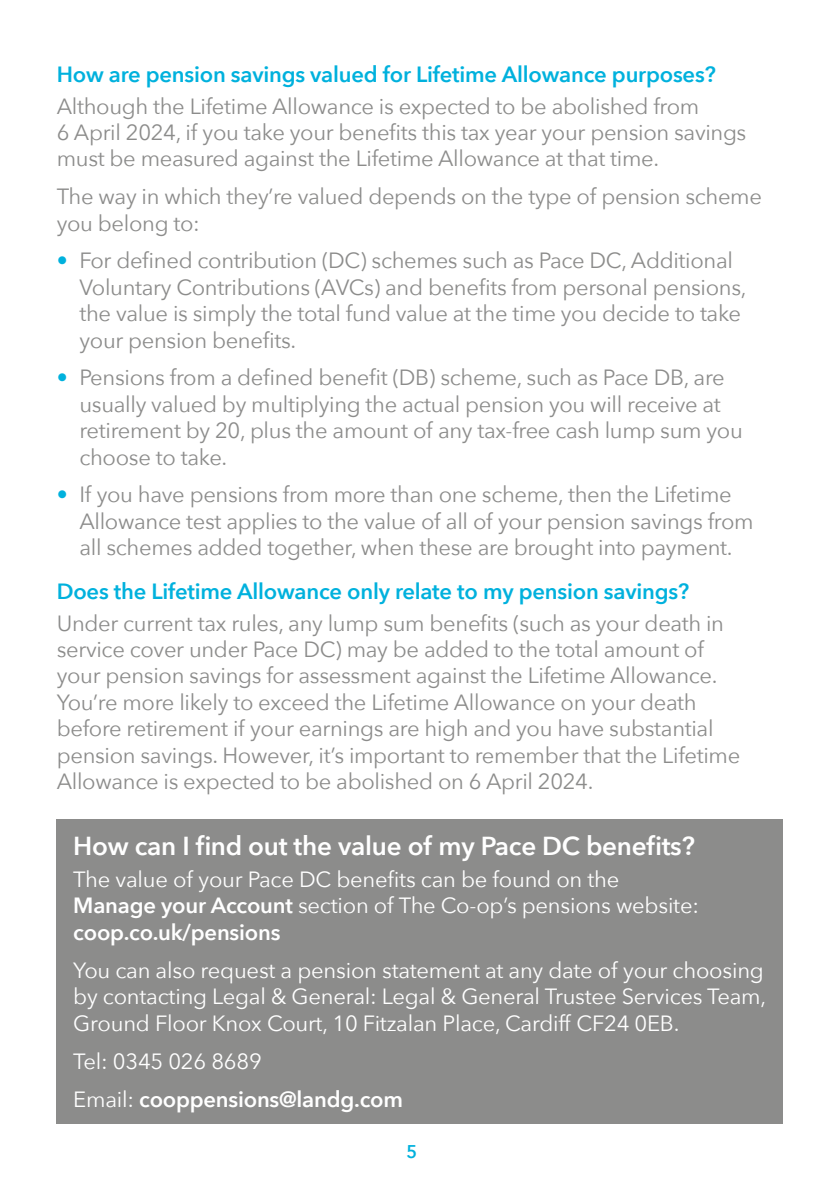
<style>
.page{position:relative;width:840px;height:1191px;background:#fff}
.page>*{position:absolute;margin:0;border:0;box-sizing:border-box;transform-origin:0 0}
.t1{font:600 26px "Avenir Next";letter-spacing:-.01em;color:#fff}
.t2{font:22px/26.4px "Avenir Next";letter-spacing:-.015em;color:#8c8c8b}
.t3{font:22px/26.4px "Avenir Next";letter-spacing:-.01em;color:#fff}
.t4{font:600 22px "Avenir Next";letter-spacing:-.01em;color:#00b1dd}
.t5{font:600 22px/38px "Avenir Next";letter-spacing:-.01em;color:#fff}
.t6{font:600 18.4px "Avenir Next";color:#00b1dd;scale:.96 1}
.s1{color:#00b1dd}
.s2{font-weight:600}
.s3{font-weight:400}
</style>
<div class="page">
<div style="left:56px;top:819px;width:726px;height:304px;background:#8c8c8b"></div>
<p class="t4" style="left:57px;top:55px;width:660px">How are pension savings valued for Lifetime Allowance purposes?</p>
<p class="t2" style="left:57px;top:92px;width:690px">Although the Lifetime Allowance is expected to be abolished from<br>6 April 2024, if you take your benefits this tax year your pension savings must be measured against the Lifetime Allowance at that time.</p>
<p class="t2" style="left:57px;top:182px;width:706px">The way in which they’re valued depends on the type of pension scheme you belong to:</p>
<p class="t2" style="left:79px;top:246px;width:668px;text-indent:-23px"><span class="s1">•</span> For defined contribution (DC) schemes such as Pace DC, Additional Voluntary Contributions (AVCs) and benefits from personal pensions, the value is simply the total fund value at the time you decide to take your pension benefits.</p>
<p class="t2" style="left:79px;top:363px;width:664px;text-indent:-23px"><span class="s1">•</span> Pensions from a defined benefit (DB) scheme, such as Pace DB, are usually valued by multiplying the actual pension you will receive at retirement by 20, plus the amount of any tax-free cash lump sum you choose to take.</p>
<p class="t2" style="left:79px;top:480px;width:675px;text-indent:-23px"><span class="s1">•</span> If you have pensions from more than one scheme, then the Lifetime<br>Allowance test applies to the value of all of your pension savings from all schemes added together, when these are brought into payment.</p>
<p class="t4" style="left:57px;top:572px;width:633px">Does the Lifetime Allowance only relate to my pension savings?</p>
<p class="t2" style="left:57px;top:609px;width:684px">Under current tax rules, any lump sum benefits (such as your death in service cover under Pace DC) may be added to the total amount of your pension savings for assessment against the Lifetime Allowance.<br>You’re more likely to exceed the Lifetime Allowance on your death before retirement if your earnings are high and you have substantial pension savings. However, it’s important to remember that the Lifetime Allowance is expected to be abolished on 6 April 2024.</p>
<p class="t1" style="left:73px;top:823px;width:623px">How can I find out the value of my Pace DC benefits?</p>
<p class="t3" style="left:73px;top:865px;width:627px">The value of your Pace DC benefits can be found on the<br><span class="s2">Manage your Account</span> section of The Co-op’s pensions website: <span class="s2">coop.co.uk/pensions</span></p>
<p class="t3" style="left:73px;top:956px;width:694px;text-align:justify">You can also request a pension statement at any date of your choosing by contacting Legal &amp; General: Legal &amp; General Trustee Services Team, Ground Floor Knox Court, 10 Fitzalan Place, Cardiff CF24 0EB.</p>
<p class="t5" style="left:73px;top:1041px;width:331px"><span class="s3">Tel: 0345 026 8689<br>Email:</span> cooppensions@landg.com</p>
<p class="t6" style="left:406px;top:1136px;width:13px">5</p>
</div>
